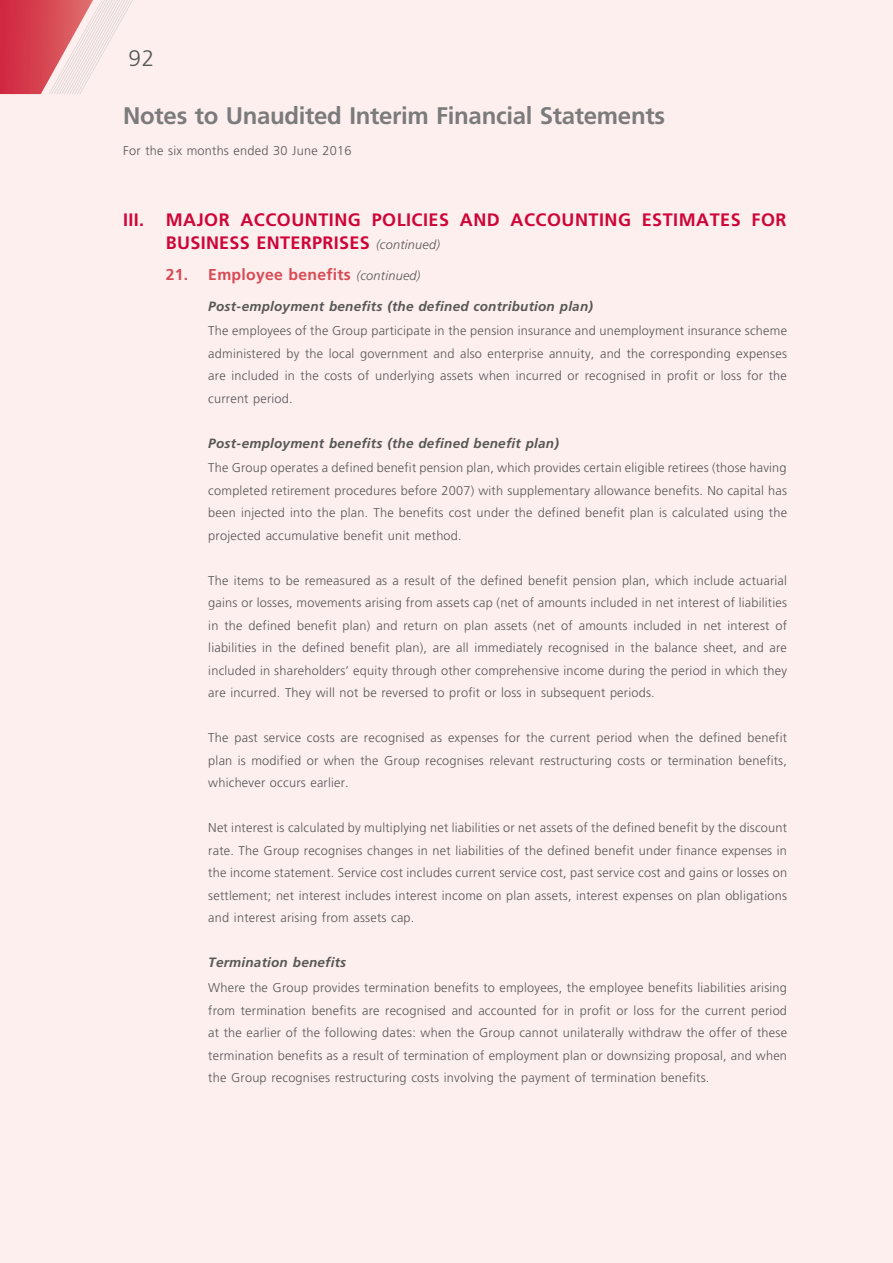
<style>
.page{position:relative;width:893px;height:1263px;background:#fcefee}
.page>*{position:absolute;margin:0;border:0;box-sizing:border-box;transform-origin:0 0}
.t1{font:700 24px "Frutiger LT Std";letter-spacing:-.015em;color:#7c7b7b}
.t2{font:300 22.5px "Frutiger LT Std";color:#575756}
.t3{font:700 18px/22.5px "Frutiger LT Std";letter-spacing:.025em;color:#ce0538}
.t4{font:700 15.75px "Frutiger LT Std";letter-spacing:.015em;color:#d74b55}
.t5{font:italic 700 13.5px "Frutiger LT Std";letter-spacing:.015em;color:#575756}
.t6{font:300 12.75px/22.5px "Frutiger LT Std";letter-spacing:.015em;color:#575756;text-align:justify}
.s1{font-weight:300;font-style:italic;font-size:12.75px;color:#575756}
</style>
<div class="page">
<svg style="left:0;top:0;width:133px;height:94px;background:#e5949b"></svg>
<h2 class="t2" style="left:129px;top:48px;width:27px">92</h2>
<h1 class="t1" style="left:123px;top:106px;width:543px">Notes to Unaudited Interim Financial Statements</h1>
<p class="t6" style="left:123px;top:140px;width:230px">For the six months ended 30 June 2016</p>
<h3 class="t3" style="left:166px;top:210px;width:622px;text-indent:-43px">III. MAJOR ACCOUNTING POLICIES AND ACCOUNTING ESTIMATES FOR<br>BUSINESS ENTERPRISES <span class="s1">(continued)</span></h3>
<p class="t4" style="left:166px;top:267px;width:256px">21. Employee benefits <span class="s1">(continued)</span></p>
<p class="t5" style="left:208px;top:300px;width:386px">Post-employment benefits (the defined contribution plan)</p>
<p class="t6" style="left:208px;top:320px;width:580px">The employees of the Group participate in the pension insurance and unemployment insurance scheme administered by the local government and also enterprise annuity, and the corresponding expenses are included in the costs of underlying assets when incurred or recognised in profit or loss for the current period.</p>
<p class="t5" style="left:208px;top:437px;width:352px">Post-employment benefits (the defined benefit plan)</p>
<p class="t6" style="left:208px;top:457px;width:580px">The Group operates a defined benefit pension plan, which provides certain eligible retirees (those having completed retirement procedures before 2007) with supplementary allowance benefits. No capital has been injected into the plan. The benefits cost under the defined benefit plan is calculated using the projected accumulative benefit unit method.</p>
<p class="t6" style="left:208px;top:570px;width:580px">The items to be remeasured as a result of the defined benefit pension plan, which include actuarial gains or losses, movements arising from assets cap (net of amounts included in net interest of liabilities in the defined benefit plan) and return on plan assets (net of amounts included in net interest of liabilities in the defined benefit plan), are all immediately recognised in the balance sheet, and are included in shareholders’ equity through other comprehensive income during the period in which they are incurred. They will not be reversed to profit or loss in subsequent periods.</p>
<p class="t6" style="left:208px;top:727px;width:580px">The past service costs are recognised as expenses for the current period when the defined benefit plan is modified or when the Group recognises relevant restructuring costs or termination benefits, whichever occurs earlier.</p>
<p class="t6" style="left:208px;top:817px;width:580px">Net interest is calculated by multiplying net liabilities or net assets of the defined benefit by the discount rate. The Group recognises changes in net liabilities of the defined benefit under finance expenses in the income statement. Service cost includes current service cost, past service cost and gains or losses on settlement; net interest includes interest income on plan assets, interest expenses on plan obligations and interest arising from assets cap.</p>
<p class="t5" style="left:208px;top:957px;width:139px">Termination benefits</p>
<p class="t6" style="left:208px;top:977px;width:580px">Where the Group provides termination benefits to employees, the employee benefits liabilities arising from termination benefits are recognised and accounted for in profit or loss for the current period at the earlier of the following dates: when the Group cannot unilaterally withdraw the offer of these termination benefits as a result of termination of employment plan or downsizing proposal, and when the Group recognises restructuring costs involving the payment of termination benefits.</p>
</div>
